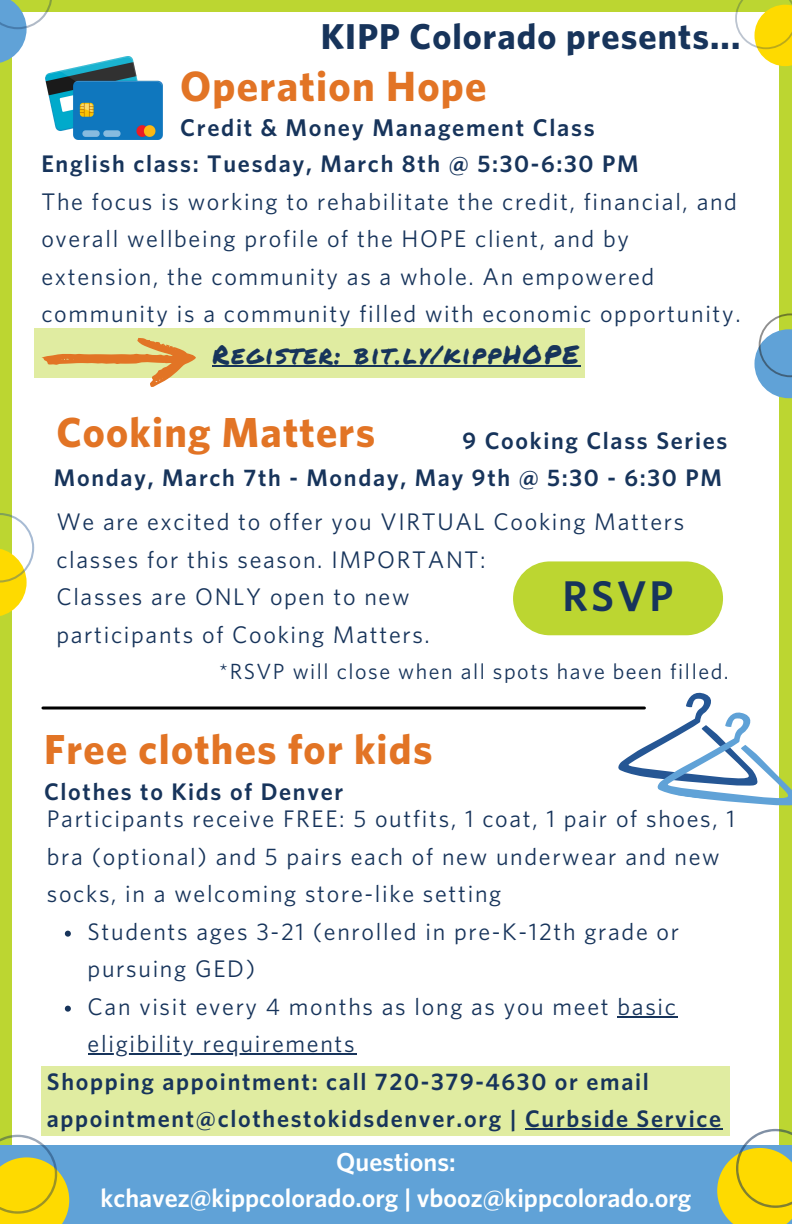
<style>
.page{position:relative;width:792px;height:1224px;background:#bcd631}
.page>*{position:absolute;margin:0;border:0;box-sizing:border-box;transform-origin:0 0}
.t1{font:600 43px "Whitney";color:#17345b}
.t2{font:700 42.4px "Whitney";letter-spacing:.03em;color:#e27425}
.t3{font:700 42px "Whitney";letter-spacing:.03em;color:#e27425}
.t4{font:700 36px "Whitney";letter-spacing:.03em;color:#17345b}
.t5{font:600 26px "Whitney";color:#fff}
.t6{font:26px "Permanent Marker";letter-spacing:.07em;color:#17345b}
.t7{font:600 24.2px "Whitney";letter-spacing:.07em;color:#17345b}
.t8{font:24px/37.6px "Whitney";letter-spacing:.07em;color:#17345b}
.t9{font:600 24px/37.6px "Whitney";letter-spacing:.07em;color:#17345b}
.t10{font:22px "Whitney";letter-spacing:.07em;color:#17345b}
</style>
<div class="page">
<div style="left:13px;top:12px;width:766px;height:1195px;background:#fff"></div>
<div style="left:41px;top:1066px;width:689px;height:69px;background:#e0eca1"></div>
<div style="left:34px;top:328px;width:551px;height:50px;background:#e0eca1"></div>
<svg style="left:754px;top:313px;width:38px;height:85px"></svg>
<svg style="left:0;top:0;width:52px;height:64px"></svg>
<svg style="left:0;top:513px;width:34px;height:104px"></svg>
<div style="left:0;top:1145px;width:792px;height:79px;background:#60a2d7"></div>
<svg style="left:0;top:1135px;width:69px;height:89px"></svg>
<svg style="left:735px;top:0;width:57px;height:66px"></svg>
<svg style="left:65px;top:931px;width:6px;height:6px"></svg>
<svg style="left:65px;top:1006px;width:6px;height:6px"></svg>
<hr style="left:618px;top:1016px;width:60px;height:2px;background:#17345b">
<hr style="left:88px;top:1054px;width:268px;height:1px;background:#17345b">
<hr style="left:525px;top:1129px;width:198px;height:1px;background:#17345b">
<svg style="left:717px;top:1129px;width:75px;height:95px"></svg>
<svg style="left:616px;top:692px;width:176px;height:114px"></svg>
<div style="left:513px;top:561px;width:210px;height:74px;background:#bcd631;border-radius:37px"></div>
<hr style="left:212px;top:366px;width:369px;height:1px;background:#17345b">
<img style="left:45px;top:57px;width:117px;height:82px">
<svg style="left:42px;top:338px;width:154px;height:49px"></svg>
<hr style="left:43px;top:707px;width:601px;height:2px;background:#000">
<p class="t4" style="left:321px;top:20px;width:421px">KIPP Colorado presents...</p>
<p class="t2" style="left:180px;top:68px;width:308px">Operation Hope</p>
<p class="t7" style="left:180px;top:116px;width:416px">Credit &amp; Money Management Class</p>
<p class="t9" style="left:41px;top:146px;width:599px">English class: Tuesday, March 8th @ 5:30-6:30 PM</p>
<p class="t8" style="left:41px;top:184px;width:701px">The focus is working to rehabilitate the credit, financial, and overall wellbeing profile of the HOPE client, and by extension, the community as a whole. An empowered community is a community filled with economic opportunity.</p>
<p class="t6" style="left:212px;top:335px;width:368px">Register: bit.ly/kippHOPE</p>
<p class="t3" style="left:56px;top:413px;width:320px">Cooking Matters</p>
<p class="t9" style="left:463px;top:423px;width:266px">9 Cooking Class Series</p>
<p class="t9" style="left:54px;top:460px;width:670px">Monday, March 7th - Monday, May 9th @ 5:30 - 6:30 PM</p>
<p class="t8" style="left:56px;top:504px;width:629px">We are excited to offer you VIRTUAL Cooking Matters classes for this season. IMPORTANT:</p>
<p class="t8" style="left:56px;top:579px;width:355px">Classes are ONLY open to new</p>
<p class="t8" style="left:56px;top:617px;width:375px">participants of Cooking Matters.</p>
<p class="t10" style="left:219px;top:661px;width:511px">*RSVP will close when all spots have been filled.</p>
<p class="t1" style="left:563px;top:576px;width:112px">RSVP</p>
<p class="t3" style="left:44px;top:731px;width:390px">Free clothes for kids</p>
<p class="t9" style="left:44px;top:774px;width:301px">Clothes to Kids of Denver</p>
<p class="t8" style="left:47px;top:801px;width:690px">Participants receive FREE: 5 outfits, 1 coat, 1 pair of shoes, 1 bra (optional) and 5 pairs each of new underwear and new socks, in a welcoming store-like setting</p>
<p class="t8" style="left:88px;top:914px;width:593px">Students ages 3-21 (enrolled in pre-K-12th grade or pursuing GED)</p>
<p class="t8" style="left:88px;top:989px;width:590px">Can visit every 4 months as long as you meet basic eligibility requirements</p>
<p class="t9" style="left:47px;top:1064px;width:676px">Shopping appointment: call 720-379-4630 or email appointment@clothestokidsdenver.org | Curbside Service</p>
<p class="t5" style="left:336px;top:1150px;width:121px">Questions:</p>
<p class="t5" style="left:101px;top:1186px;width:592px">kchavez@kippcolorado.org | vbooz@kippcolorado.org</p>
</div>
